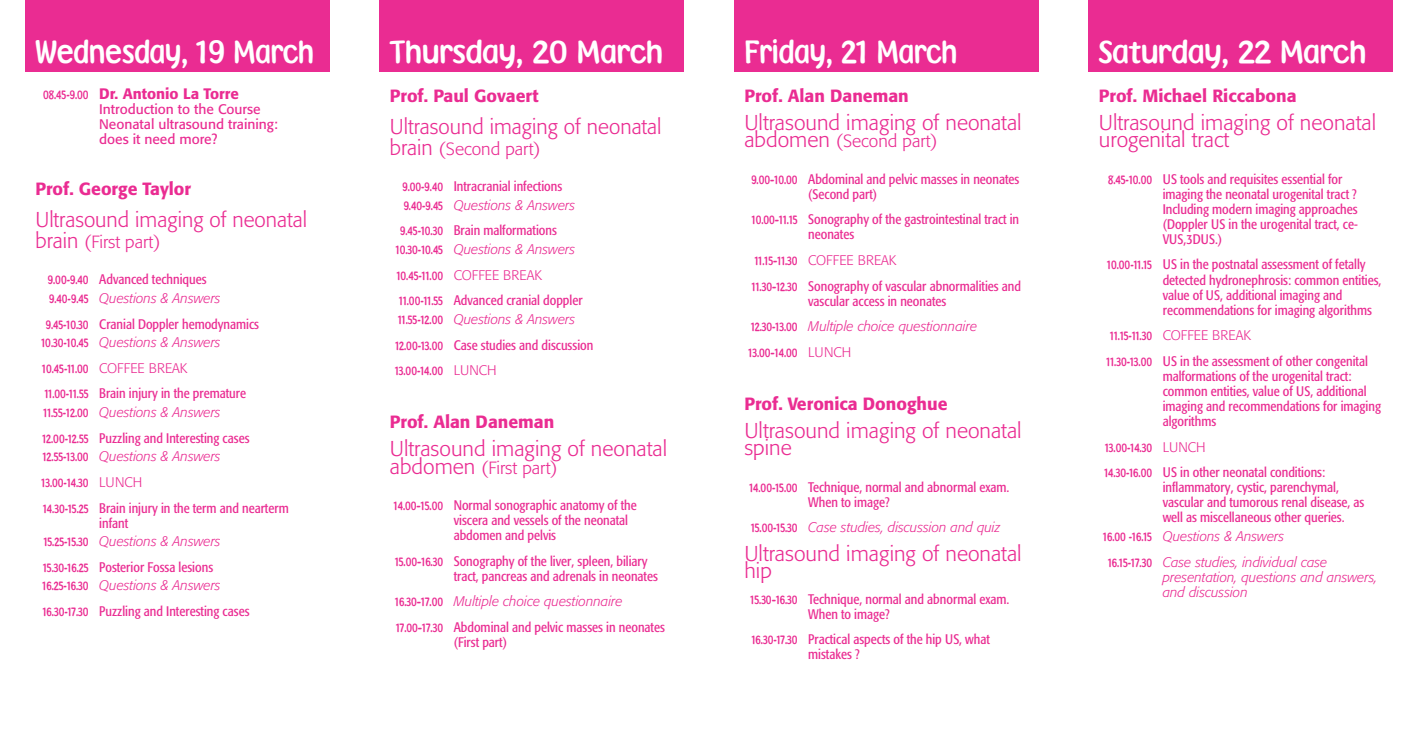
<style>
.page{position:relative;width:1418px;height:745px;background:#fff}
.page>*{position:absolute;margin:0;border:0;box-sizing:border-box;transform-origin:0 0}
.t1{font:30px "Pooh";letter-spacing:-.005em;color:#fff}
.t2{font:30px "Pooh";letter-spacing:-.005em;color:#fff;scale:.94 1}
.t3{font:300 21.25px/17.5px "Formata";color:#ea2c92}
.t4{font:500 17.5px "Formata";color:#ea2c92}
.t5{font:300 17.5px "Formata";color:#ea2c92}
.t6{font:500 15px "Formata";color:#ea2c92}
.t7{font:condensed 13.75px/15px "Formata";color:#ea2c92}
.t8{font:italic 300 13.75px/25.6px "Formata";color:#ea2c92}
.t9{font:13.75px/15px "Formata";color:#ea2c92}
.t10{font:11.25px/18.5px "Pooh";color:#ea2c92;scale:.8 1}
.s1{font-family:"Pooh";font-weight:400;font-size:11.25px}
.s2{font-size:21.25px}
.s3{font-family:"Formata";font-stretch:condensed;font-size:13.75px}
.s4{font-family:"Formata";font-weight:300;font-style:italic;font-size:13.75px}
.s5{font-family:"Pooh";font-stretch:normal;font-size:11.25px}
.s6{font-weight:300;font-style:italic;font-stretch:normal}
.s7{font-family:"Formata";font-weight:300;font-size:13.75px}
.s8{font-family:"Pooh";font-weight:400;font-style:normal;font-size:11.25px}
</style>
<div class="page">
<div style="left:25px;top:0;width:305px;height:72px;background:#ea2c92"></div>
<div style="left:379px;top:0;width:305px;height:72px;background:#ea2c92"></div>
<div style="left:733px;top:0;width:305px;height:72px;background:#ea2c92"></div>
<div style="left:1088px;top:0;width:305px;height:72px;background:#ea2c92"></div>
<h1 class="t2" style="left:35px;top:32px;width:298px">Wednesday, 19 March</h1>
<p class="t6" style="left:43px;top:87px;width:197px"><span class="s1">08.45-9.00</span> Dr. Antonio La Torre</p>
<p class="t9" style="left:99px;top:103px;width:180px">Introduction to the Course<br>Neonatal ultrasound training: does it need more?</p>
<p class="t4" style="left:35px;top:181px;width:157px">Prof. George Taylor</p>
<h2 class="t3" style="left:35px;top:212px;width:273px">Ultrasound imaging of neonatal</h2>
<p class="t5" style="left:35px;top:234px;width:126px"><span class="s2">brain</span> (First part)</p>
<p class="t10" style="left:48px;top:270px;width:217px">9.00-9.40 <span class="s3">Advanced techniques<br></span>9.40-9.45 <span class="s4">Questions &amp; Answers</span></p>
<p class="t7" style="left:41px;top:315px;width:219px;line-height:18.5px;text-indent:4px"><span class="s5">9.45-10.30</span> Cranial Doppler hemodynamics<br><span class="s5">10.30-10.45</span> <span class="s6">Questions &amp; Answers</span></p>
<p class="t10" style="left:42px;top:358px;width:183px">10.45-11.00 <span class="s7">COFFEE BREAK</span></p>
<p class="t7" style="left:44px;top:385px;width:204px;line-height:18.5px"><span class="s5">11.00-11.55</span> Brain injury in the premature<br><span class="s5">11.55-12.00</span> <span class="s6">Questions &amp; Answers</span></p>
<p class="t7" style="left:42px;top:429px;width:209px;line-height:18.5px"><span class="s5">12.00-12.55</span> Puzzling and Interesting cases<br><span class="s5">12.55-13.00</span> <span class="s6">Questions &amp; Answers</span></p>
<p class="t10" style="left:42px;top:472px;width:127px">13.00-14.30 <span class="s7">LUNCH</span></p>
<p class="t7" style="left:99px;top:501px;width:191px;text-indent:-56px"><span class="s5">14.30-15.25</span> Brain injury in the term and nearterm infant</p>
<p class="t10" style="left:43px;top:528px;width:223px;line-height:25.6px">15.25-15.30 <span class="s4">Questions &amp; Answers<br></span>15.30-16.25 <span class="s3">Posterior Fossa lesions</span></p>
<p class="t7" style="left:43px;top:573px;width:208px;line-height:25.6px"><span class="s5">16.25-16.30</span> <span class="s6">Questions &amp; Answers<br></span><span class="s5">16.30-17.30</span> Puzzling and Interesting cases</p>
<h1 class="t1" style="left:390px;top:32px;width:274px">thursday, 20 March</h1>
<p class="t4" style="left:390px;top:88px;width:150px">Prof. Paul Govaert</p>
<h2 class="t3" style="left:390px;top:119px;width:273px">Ultrasound imaging of neonatal</h2>
<p class="t5" style="left:390px;top:141px;width:152px"><span class="s2">brain</span> (Second part)</p>
<p class="t7" style="left:402px;top:178px;width:174px;line-height:18.5px"><span class="s5">9.00-9.40</span> Intracranial infections<br><span class="s5">9.40-9.45</span> <span class="s6">Questions &amp; Answers</span></p>
<p class="t10" style="left:396px;top:221px;width:225px;text-indent:4px">9.45-10.30 <span class="s3">Brain malformations<br></span>10.30-10.45 <span class="s4">Questions &amp; Answers</span></p>
<p class="t10" style="left:397px;top:265px;width:183px">10.45-11.00 <span class="s7">COFFEE BREAK</span></p>
<p class="t10" style="left:398px;top:291px;width:232px">11.00-11.55 <span class="s3">Advanced cranial doppler<br></span>11.55-12.00 <span class="s4">Questions &amp; Answers</span></p>
<p class="t7" style="left:395px;top:338px;width:199px"><span class="s5">12.00-13.00</span> Case studies and discussion</p>
<p class="t10" style="left:395px;top:361px;width:129px">13.00-14.00 <span class="s7">LUNCH</span></p>
<p class="t4" style="left:390px;top:414px;width:166px">Prof. Alan Daneman</p>
<h2 class="t3" style="left:390px;top:441px;width:279px">Ultrasound imaging of neonatal</h2>
<p class="t5" style="left:390px;top:459px;width:169px"><span class="s2">abdomen</span> (First part)</p>
<p class="t7" style="left:454px;top:498px;width:185px;text-indent:-60px"><span class="s5">14.00–15.00</span> Normal sonographic anatomy of the viscera and vessels of the neonatal abdomen and pelvis</p>
<p class="t7" style="left:454px;top:553px;width:206px;text-indent:-59px"><span class="s5">15.00–16.30</span> Sonography of the liver, spleen, biliary tract, pancreas and adrenals in neonates</p>
<p class="t7" style="left:395px;top:589px;width:271px;line-height:25.6px"><span class="s5">16.30–17.00</span> <span class="s6">Multiple choice questionnaire<br></span><span class="s5">17.00–17.30</span> Abdominal and pelvic masses in neonates</p>
<p class="t7" style="left:454px;top:635px;width:55px">(First part)</p>
<h1 class="t2" style="left:744px;top:32px;width:228px">Friday, 21 March</h1>
<p class="t4" style="left:744px;top:88px;width:166px">Prof. Alan Daneman</p>
<h2 class="t3" style="left:744px;top:115px;width:279px">Ultrasound imaging of neonatal</h2>
<p class="t5" style="left:744px;top:134px;width:194px"><span class="s2">abdomen</span> (Second part)</p>
<p class="t7" style="left:808px;top:172px;width:213px;text-indent:-57px"><span class="s5">9.00–10.00</span> Abdominal and pelvic masses in neonates (Second part)</p>
<p class="t7" style="left:808px;top:213px;width:212px;text-indent:-56px"><span class="s5">10.00–11.15</span> Sonography of the gastrointestinal tract in neonates</p>
<p class="t10" style="left:754px;top:251px;width:179px">11.15–11.30 <span class="s7">COFFEE BREAK</span></p>
<p class="t7" style="left:808px;top:279px;width:214px;text-indent:-56px"><span class="s5">11.30–12.30</span> Sonography of vascular abnormalities and vascular access in neonates</p>
<p class="t8" style="left:751px;top:315px;width:228px"><span class="s8">12.30-13.00</span> Multiple choice questionnaire</p>
<p class="t10" style="left:748px;top:343px;width:130px">13.00–14.00 <span class="s7">LUNCH</span></p>
<p class="t4" style="left:744px;top:395px;width:204px">Prof. Veronica Donoghue</p>
<h2 class="t3" style="left:744px;top:423px;width:279px">Ultrasound imaging of neonatal spine</h2>
<p class="t7" style="left:808px;top:480px;width:203px;text-indent:-59px"><span class="s5">14.00-15.00</span> Technique, normal and abnormal exam.<br>When to image?</p>
<p class="t8" style="left:751px;top:515px;width:251px"><span class="s8">15.00-15.30</span> Case studies, discussion and quiz</p>
<h2 class="t3" style="left:744px;top:545px;width:279px">Ultrasound imaging of neonatal hip</h2>
<p class="t7" style="left:808px;top:592px;width:203px;text-indent:-58px"><span class="s5">15.30–16.30</span> Technique, normal and abnormal exam.<br>When to image?</p>
<p class="t7" style="left:808px;top:632px;width:183px;text-indent:-56px"><span class="s5">16.30-17.30</span> Practical aspects of the hip US, what mistakes ?</p>
<h1 class="t1" style="left:1098px;top:32px;width:269px">Saturday, 22 March</h1>
<p class="t4" style="left:1098px;top:88px;width:199px">Prof. Michael Riccabona</p>
<h2 class="t3" style="left:1098px;top:115px;width:279px">Ultrasound imaging of neonatal urogenital tract</h2>
<p class="t7" style="left:1162px;top:172px;width:196px;text-indent:-54px"><span class="s5">8.45-10.00</span> US tools and requisites essential for imaging the neonatal urogenital tract ?<br>Including modern imaging approaches (Doppler US in the urogenital tract, ce-VUS,3DUS.)</p>
<p class="t7" style="left:1162px;top:258px;width:220px;text-indent:-55px"><span class="s5">10.00-11.15</span> US in the postnatal assessment of fetally detected hydronephrosis: common entities, value of US, additional imaging and recommendations for imaging algorithms</p>
<p class="t10" style="left:1110px;top:326px;width:178px">11.15-11.30 <span class="s7">COFFEE BREAK</span></p>
<p class="t7" style="left:1162px;top:354px;width:220px;text-indent:-56px"><span class="s5">11.30-13.00</span> US in the assessment of other congenital malformations of the urogenital tract: common entities, value of US, additional imaging and recommendations for imaging algorithms</p>
<p class="t10" style="left:1105px;top:437px;width:127px">13.00-14.30 <span class="s7">LUNCH</span></p>
<p class="t7" style="left:1162px;top:465px;width:203px;text-indent:-58px"><span class="s5">14.30-16.00</span> US in other neonatal conditions: inflammatory, cystic, parenchymal, vascular and tumorous renal disease, as well as miscellaneous other queries.</p>
<p class="t8" style="left:1107px;top:524px;width:221px;text-indent:-5px"><span class="s8">16.00 -16.15</span> Questions &amp; Answers<br><span class="s8">16.15-17.30</span> Case studies, individual case</p>
<p class="t8" style="left:1162px;top:570px;width:216px;line-height:15px">presentation, questions and answers, and discussion</p>
</div>
